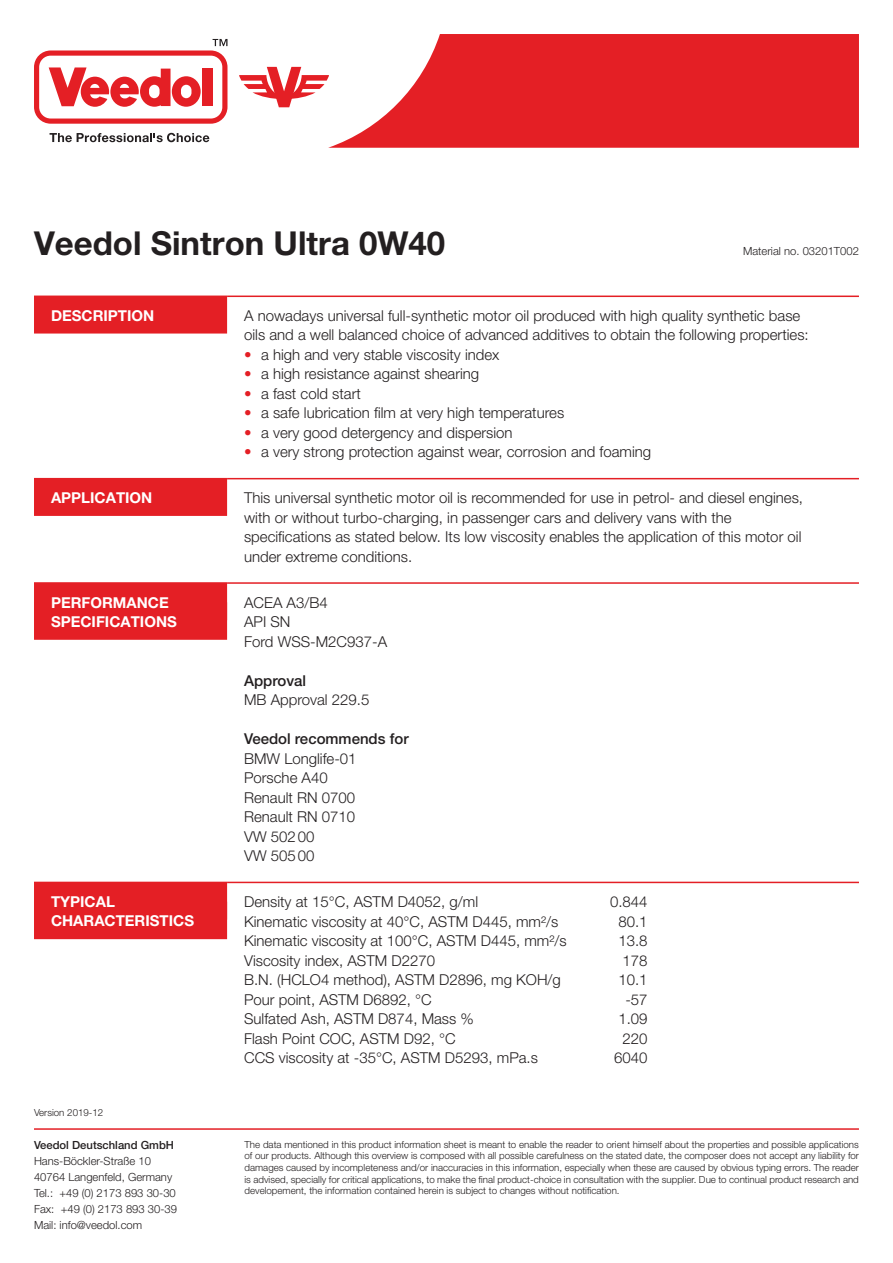
<style>
.page{position:relative;width:893px;height:1263px;background:#fff}
.page>*{position:absolute;margin:0;border:0;box-sizing:border-box;transform-origin:0 0}
.Headline{font:700 33px "Helvetica Neue";color:#231f20}
.Fließtext{font:300 15px/19.5px "Helvetica Neue";color:#231f20}
.Rubrik{font:700 15px "Helvetica Neue";color:#fff}
.Fließtext-2{font:500 15px/19.5px "Helvetica Neue";color:#231f20}
.Adresse{font:300 11.25px/16px "Helvetica Neue";color:#231f20}
.Adresse-2{font:500 11.25px "Helvetica Neue";color:#231f20}
.Material-Nr{font:300 11.25px "Helvetica Neue";color:#231f20}
.Kleingedrucktes{font:300 9.75px/11.7px "Helvetica Neue";color:#231f20;text-align:justify}
.s1{color:#e41f25}
.s2{font-weight:300}
</style>
<div class="page">
<svg style="left:239px;top:67px;width:89px;height:40px"></svg>
<svg style="left:34px;top:39px;width:193px;height:85px"></svg>
<svg style="left:50px;top:133px;width:159px;height:9px"></svg>
<svg style="left:328px;top:34px;width:531px;height:114px;background:#e73e44"></svg>
<hr style="left:34px;top:1128px;width:825px;height:2px;background:#e41f25">
<hr style="left:227px;top:478px;width:632px;height:1px;background:#e41f25">
<hr style="left:34px;top:582px;width:193px;height:2px;background:#e41f25">
<hr style="left:227px;top:582px;width:632px;height:2px;background:#e41f25">
<hr style="left:227px;top:882px;width:632px;height:1px;background:#e41f25">
<hr style="left:227px;top:296px;width:632px;height:1px;background:#e41f25">
<div style="left:34px;top:296px;width:193px;height:38px;background:#e41f25"></div>
<div style="left:34px;top:478px;width:193px;height:38px;background:#e41f25"></div>
<div style="left:34px;top:583px;width:193px;height:37px;background:#e41f25"></div>
<div style="left:34px;top:602px;width:193px;height:38px;background:#e41f25"></div>
<div style="left:34px;top:882px;width:193px;height:38px;background:#e41f25"></div>
<div style="left:34px;top:902px;width:193px;height:37px;background:#e41f25"></div>
<p class="Headline" style="left:34px;top:223px;width:413px">Veedol Sintron Ultra 0W40</p>
<p class="Material-Nr" style="left:743px;top:245px;width:117px">Material no. 03201T002</p>
<p class="Rubrik" style="left:51px;top:306px;width:105px">DESCRIPTION</p>
<p class="Fließtext" style="left:244px;top:305px;width:558px">A nowadays universal full-synthetic motor oil produced with high quality synthetic base</p>
<p class="Fließtext" style="left:244px;top:325px;width:566px">oils and a well balanced choice of advanced additives to obtain the following properties:</p>
<p class="Fließtext" style="left:244px;top:344px;width:257px"><span class="s1">•</span> a high and very stable viscosity index</p>
<p class="Fließtext" style="left:244px;top:364px;width:237px"><span class="s1">•</span> a high resistance against shearing</p>
<p class="Fließtext" style="left:244px;top:383px;width:118px"><span class="s1">•</span> a fast cold start</p>
<p class="Fließtext" style="left:244px;top:403px;width:322px"><span class="s1">•</span> a safe lubrication film at very high temperatures</p>
<p class="Fließtext" style="left:244px;top:422px;width:270px"><span class="s1">•</span> a very good detergency and dispersion</p>
<p class="Fließtext" style="left:244px;top:442px;width:409px"><span class="s1">•</span> a very strong protection against wear, corrosion and foaming</p>
<p class="Rubrik" style="left:51px;top:488px;width:103px">APPLICATION</p>
<p class="Fließtext" style="left:244px;top:488px;width:560px">This universal synthetic motor oil is recommended for use in petrol- and diesel engines,</p>
<p class="Fließtext" style="left:244px;top:507px;width:489px">with or without turbo-charging, in passenger cars and delivery vans with the</p>
<p class="Fließtext" style="left:244px;top:527px;width:559px">specifications as stated below. Its low viscosity enables the application of this motor oil</p>
<p class="Fließtext" style="left:244px;top:546px;width:170px">under extreme conditions.</p>
<p class="Rubrik" style="left:51px;top:593px;width:119px">PERFORMANCE</p>
<p class="Rubrik" style="left:51px;top:612px;width:127px">SPECIFICATIONS</p>
<p class="Fließtext" style="left:244px;top:592px;width:85px">ACEA A3/B4</p>
<p class="Fließtext" style="left:244px;top:612px;width:145px">API SN<br>Ford WSS-M2C937-A</p>
<p class="Fließtext-2" style="left:244px;top:670px;width:63px">Approval</p>
<p class="Fließtext" style="left:244px;top:690px;width:127px">MB Approval 229.5</p>
<p class="Fließtext-2" style="left:244px;top:729px;width:166px">Veedol recommends for<br><span class="s2">BMW Longlife-01</span></p>
<p class="Fließtext" style="left:244px;top:768px;width:85px">Porsche A40</p>
<p class="Fließtext" style="left:244px;top:787px;width:113px">Renault RN 0700</p>
<p class="Fließtext" style="left:244px;top:807px;width:113px">Renault RN 0710</p>
<p class="Fließtext" style="left:244px;top:826px;width:72px">VW 50200</p>
<p class="Fließtext" style="left:244px;top:846px;width:72px">VW 50500</p>
<p class="Rubrik" style="left:51px;top:892px;width:65px">TYPICAL</p>
<p class="Rubrik" style="left:51px;top:912px;width:145px">CHARACTERISTICS</p>
<p class="Kleingedrucktes" style="left:34px;top:1106px;width:71px">Version 2019-12</p>
<p class="Adresse-2" style="left:34px;top:1138px;width:142px">Veedol Deutschland GmbH</p>
<p class="Adresse" style="left:34px;top:1152px;width:140px">Hans-Böckler-Straße 10<br>40764 Langenfeld, Germany</p>
<p class="Adresse" style="left:34px;top:1184px;width:143px">Tel.: +49 (0) 2173 893 30-30</p>
<p class="Adresse" style="left:34px;top:1200px;width:145px">Fax: +49 (0) 2173 893 30-39</p>
<p class="Adresse" style="left:34px;top:1217px;width:110px">Mail: info@veedol.com</p>
<p class="Fließtext" style="left:244px;top:891px;width:236px">Density at 15°C, ASTM D4052, g/ml</p>
<p class="Fließtext" style="left:610px;top:891px;width:39px">0.844</p>
<p class="Fließtext" style="left:244px;top:911px;width:316px">Kinematic viscosity at 40°C, ASTM D445, mm²/s</p>
<p class="Fließtext" style="left:618px;top:911px;width:31px">80.1</p>
<p class="Fließtext" style="left:244px;top:930px;width:324px">Kinematic viscosity at 100°C, ASTM D445, mm²/s</p>
<p class="Fließtext" style="left:618px;top:930px;width:31px">13.8</p>
<p class="Fließtext" style="left:244px;top:950px;width:192px">Viscosity index, ASTM D2270</p>
<p class="Fließtext" style="left:623px;top:950px;width:27px">178</p>
<p class="Fließtext" style="left:244px;top:969px;width:318px">B.N. (HCLO4 method), ASTM D2896, mg KOH/g</p>
<p class="Fließtext" style="left:618px;top:969px;width:31px">10.1</p>
<p class="Fließtext" style="left:244px;top:989px;width:189px">Pour point, ASTM D6892, °C</p>
<p class="Fließtext" style="left:625px;top:989px;width:24px">-57</p>
<p class="Fließtext" style="left:244px;top:1008px;width:231px">Sulfated Ash, ASTM D874, Mass %</p>
<p class="Fließtext" style="left:618px;top:1008px;width:31px">1.09</p>
<p class="Fließtext" style="left:244px;top:1028px;width:213px">Flash Point COC, ASTM D92, °C</p>
<p class="Fließtext" style="left:623px;top:1028px;width:27px">220</p>
<p class="Fließtext" style="left:244px;top:1047px;width:295px">CCS viscosity at -35°C, ASTM D5293, mPa.s</p>
<p class="Fließtext" style="left:614px;top:1047px;width:35px">6040</p>
<p class="Kleingedrucktes" style="left:244px;top:1138px;width:616px">The data mentioned in this product information sheet is meant to enable the reader to orient himself about the properties and possible applications of our products. Although this overview is composed with all possible carefulness on the stated date, the composer does not accept any liability for damages caused by incompleteness and/or inaccuracies in this information, especially when these are caused by obvious typing errors. The reader is advised, specially for critical applications, to make the final product-choice in consultation with the supplier. Due to continual product research and developement, the information contained herein is subject to changes without notification.</p>
</div>
